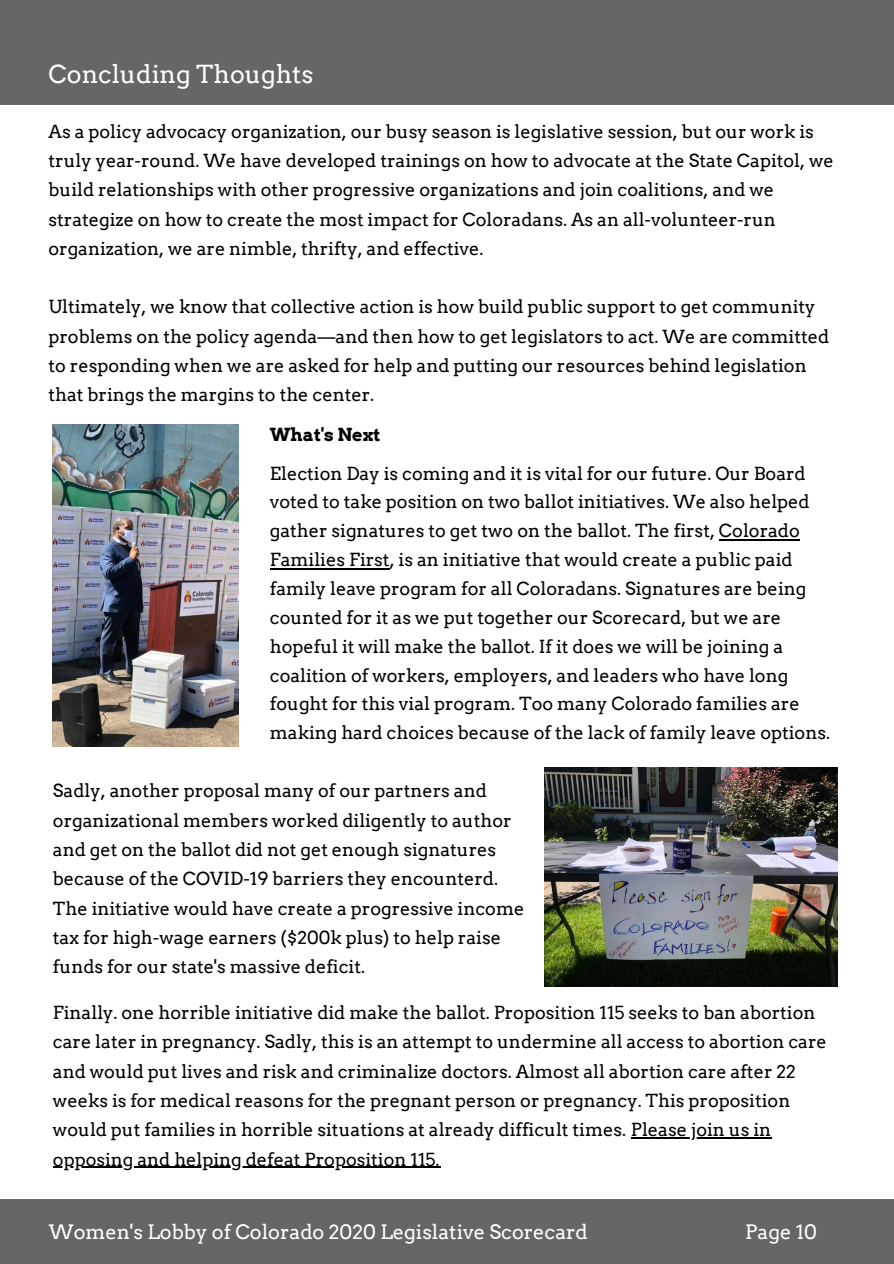
<style>
.page{position:relative;width:894px;height:1264px;background:#fff}
.page>*{position:absolute;margin:0;border:0;box-sizing:border-box;transform-origin:0 0}
.t1{font:24.9px "Arvo";color:#fff}
.t2{font:19.8px "Arvo";color:#fff}
.t3{font:18px/29.2px "Arvo";color:#000}
.t4{font:700 18px "Arvo";color:#000}
</style>
<div class="page">
<div style="left:0;top:0;width:893px;height:104px;background:#666"></div>
<div style="left:0;top:1199px;width:893px;height:64px;background:#666"></div>
<img style="left:53px;top:424px;width:186px;height:322px">
<img style="left:544px;top:767px;width:293px;height:219px">
<hr style="left:718px;top:539px;width:81px;height:1px;background:#000">
<hr style="left:270px;top:568px;width:119px;height:1px;background:#000">
<hr style="left:630px;top:1137px;width:141px;height:1px;background:#000">
<hr style="left:53px;top:1166px;width:387px;height:1px;background:#000">
<h1 class="t1" style="left:48px;top:59px;width:266px">Concluding Thoughts</h1>
<p class="t3" style="left:48px;top:117px;width:786px">As a policy advocacy organization, our busy season is legislative session, but our work is truly year-round. We have developed trainings on how to advocate at the State Capitol, we build relationships with other progressive organizations and join coalitions, and we strategize on how to create the most impact for Coloradans. As an all-volunteer-run organization, we are nimble, thrifty, and effective.</p>
<p class="t3" style="left:48px;top:292px;width:782px">Ultimately, we know that collective action is how build public support to get community problems on the policy agenda—and then how to get legislators to act. We are committed to responding when we are asked for help and putting our resources behind legislation that brings the margins to the center.</p>
<p class="t4" style="left:270px;top:424px;width:112px">What's Next</p>
<p class="t3" style="left:270px;top:458px;width:561px;line-height:28.8px">Election Day is coming and it is vital for our future. Our Board voted to take position on two ballot initiatives. We also helped gather signatures to get two on the ballot. The first, Colorado Families First, is an initiative that would create a public paid family leave program for all Coloradans. Signatures are being counted for it as we put together our Scorecard, but we are hopeful it will make the ballot. If it does we will be joining a coalition of workers, employers, and leaders who have long fought for this vial program. Too many Colorado families are making hard choices because of the lack of family leave options.</p>
<p class="t3" style="left:53px;top:776px;width:473px">Sadly, another proposal many of our partners and organizational members worked diligently to author and get on the ballot did not get enough signatures because of the COVID-19 barriers they encounterd.<br>The initiative would have create a progressive income tax for high-wage earners ($200k plus) to help raise funds for our state's massive deficit.</p>
<p class="t3" style="left:53px;top:998px;width:775px">Finally. one horrible initiative did make the ballot. Proposition 115 seeks to ban abortion care later in pregnancy. Sadly, this is an attempt to undermine all access to abortion care and would put lives and risk and criminalize doctors. Almost all abortion care after 22 weeks is for medical reasons for the pregnant person or pregnancy. This proposition would put families in horrible situations at already difficult times. Please join us in opposing and helping defeat Proposition 115.</p>
<p class="t2" style="left:49px;top:1219px;width:540px">Women's Lobby of Colorado 2020 Legislative Scorecard</p>
<p class="t2" style="left:745px;top:1219px;width:73px">Page 10</p>
</div>
